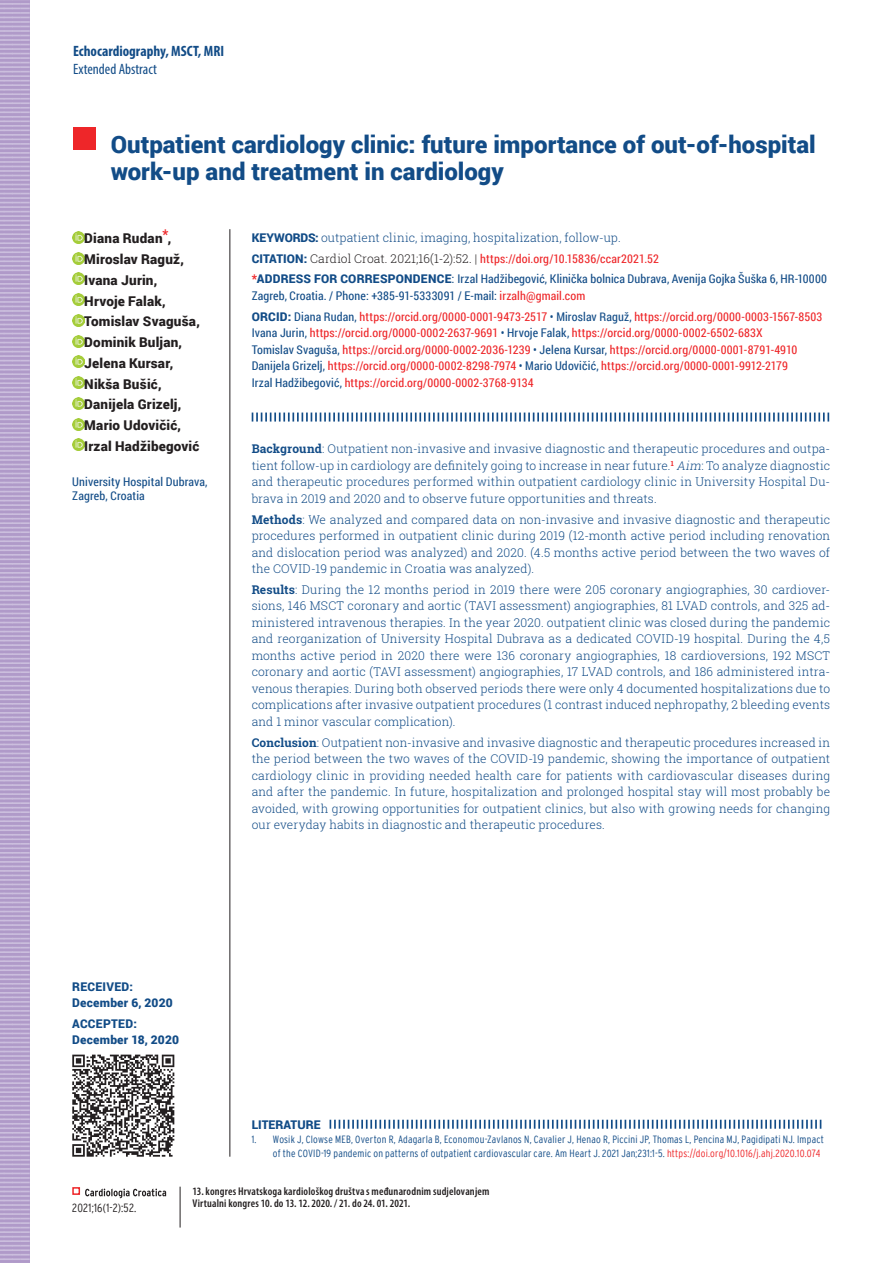
<style>
.page{position:relative;width:893px;height:1263px;background:#fff}
.page>*{position:absolute;margin:0;border:0;box-sizing:border-box;transform-origin:0 0}
.t1{font:900 24px/27px "Roboto";color:#124c87}
.t2{font:700 condensed 15px "Myriad Pro";color:#124c87}
.t3{font:condensed 15px "Myriad Pro";color:#124c87}
.t4{font:900 13.5px/20.7px "Roboto";letter-spacing:.015em;color:#231f20}
.t5{font:300 12px/16.5px "Roboto Slab";letter-spacing:.01em;color:#124c87;text-align:justify}
.t6{font:12px/16.5px "Roboto Condensed";letter-spacing:.015em;color:#ee2629}
.t7{font:12px/13.5px "Roboto Condensed";letter-spacing:.01em;color:#124c87}
.t8{font:900 12px/16.5px "Roboto";letter-spacing:.015em;color:#124c87;text-align:center}
.t9{font:300 condensed 12px "Interstate";letter-spacing:.015em;color:#231f20}
.t10{font:600 condensed 11.25px/12px "Myriad Pro";letter-spacing:.015em;color:#231f20}
.t11{font:300 condensed 10.5px/13.5px "Interstate";letter-spacing:.02em;color:#124c87}
.s1{font-family:"Roboto";font-weight:900}
.s2{font-family:"Roboto";font-weight:900;color:#124c87}
.s3{font-family:"Roboto Slab";font-weight:300;color:#231f20}
.s4{color:#ee2629}
.s5{font-family:"Roboto"}
.s6{color:#124c87}
.s7{font-weight:700}
.s8{font-style:italic}
</style>
<div class="page">
<svg style="left:85px;top:1188px;width:81px;height:10px"></svg>
<div style="left:72px;top:1187px;width:8px;height:8px;border:2px solid #ee2629"></div>
<hr style="left:180px;top:1187px;width:1px;height:40px;background:#231f20">
<svg style="left:0;top:0;width:30px;height:1263px;background:#baa7d0"></svg>
<div style="left:73px;top:128px;width:23px;height:22px;background:#ee2629"></div>
<svg style="left:72px;top:231px;width:12px;height:12px"></svg>
<svg style="left:72px;top:252px;width:12px;height:12px"></svg>
<svg style="left:72px;top:273px;width:12px;height:12px"></svg>
<svg style="left:72px;top:294px;width:12px;height:12px"></svg>
<svg style="left:72px;top:314px;width:12px;height:12px"></svg>
<svg style="left:72px;top:335px;width:12px;height:12px"></svg>
<svg style="left:72px;top:356px;width:12px;height:12px"></svg>
<svg style="left:72px;top:377px;width:12px;height:12px"></svg>
<svg style="left:72px;top:397px;width:12px;height:12px"></svg>
<svg style="left:72px;top:418px;width:12px;height:12px"></svg>
<svg style="left:72px;top:439px;width:12px;height:12px"></svg>
<hr style="left:230px;top:229px;width:1px;height:928px;background:#231f20">
<svg style="left:252px;top:413px;width:577px;height:9px"></svg>
<svg style="left:330px;top:1120px;width:491px;height:9px"></svg>
<svg style="left:72px;top:1054px;width:102px;height:103px"></svg>
<p class="t2" style="left:73px;top:42px;width:153px">Echocardiography, MSCT, MRI</p>
<p class="t3" style="left:73px;top:60px;width:85px">Extended Abstract</p>
<h1 class="t1" style="left:111px;top:130px;width:707px">Outpatient cardiology clinic: future importance of out-of-hospital work-up and treatment in cardiology</h1>
<p class="t4" style="left:84px;top:228px;width:117px">Diana Rudan<sup>*</sup>,<br>Miroslav Raguž,<br>Ivana Jurin,<br>Hrvoje Falak,<br>Tomislav Svaguša,<br>Dominik Buljan,<br>Jelena Kursar,<br>Nikša Bušić,<br>Danijela Grizelj,<br>Mario Udovičić,<br>Irzal Hadžibegović</p>
<p class="t7" style="left:72px;top:475px;width:137px">University Hospital Dubrava,<br>Zagreb, Croatia</p>
<p class="t5" style="left:252px;top:229px;width:371px"><span class="s1">KEYWORDS:</span> outpatient clinic, imaging, hospitalization, follow-up.</p>
<p class="t6" style="left:252px;top:250px;width:409px"><span class="s2">CITATION:</span> <span class="s3">Cardiol Croat. 2021;16(1-2):52. |</span> https://doi.org/10.15836/ccar2021.52</p>
<p class="t8" style="left:252px;top:270px;width:22px"><span class="s4">*</span>Address</p>
<p class="t8" style="left:314px;top:270px;width:9px">for</p>
<p class="t8" style="left:340px;top:270px;width:9px">corres</p>
<p class="t8" style="left:388px;top:270px;width:17px">pondence</p>
<p class="t7" style="left:252px;top:270px;width:577px;line-height:16.5px;text-indent:200px"><span class="s5">:</span> Irzal Hadžibegović, Klinička bolnica Dubrava, Avenija Gojka Šuška 6, HR-10000<br>Zagreb, Croatia. / Phone: +385-91-5333091 / E-mail: <span class="s4">irzalh@gmail.com</span></p>
<p class="t6" style="left:252px;top:308px;width:572px"><span class="s2">ORCID:</span> <span class="s6">Diana Rudan,</span> https://orcid.org/0000-0001-9473-2517 <span class="s6">• Miroslav Raguž,</span> https://orcid.org/0000-0003-1567-8503<br><span class="s6">Ivana Jurin,</span> https://orcid.org/0000-0002-2637-9691 <span class="s6">• Hrvoje Falak,</span> https://orcid.org/0000-0002-6502-683X<br><span class="s6">Tomislav Svaguša,</span> https://orcid.org/0000-0002-2036-1239 <span class="s6">• Jelena Kursar,</span> https://orcid.org/0000-0001-8791-4910<br><span class="s6">Danijela Grizelj,</span> https://orcid.org/0000-0002-8298-7974 <span class="s6">• Mario Udovičić,</span> https://orcid.org/0000-0001-9912-2179<br><span class="s6">Irzal Hadžibegović,</span> https://orcid.org/0000-0002-3768-9134</p>
<p class="t5" style="left:252px;top:440px;width:580px"><span class="s7">Background</span>: Outpatient non-invasive and invasive diagnostic and therapeutic procedures and outpa&shy;tient follow-up in cardiology are definitely going to increase in near future.<sup>1</sup> <span class="s8">Aim</span>: To analyze diagnostic and therapeutic procedures performed within outpatient cardiology clinic in University Hospital Du&shy;brava in 2019 and 2020 and to observe future opportunities and threats.</p>
<p class="t5" style="left:252px;top:511px;width:580px"><span class="s7">Methods</span>: We analyzed and compared data on non-invasive and invasive diagnostic and therapeutic procedures performed in outpatient clinic during 2019 (12-month active period including renovation and dislocation period was analyzed) and 2020. (4.5 months active period between the two waves of the COVID-19 pandemic in Croatia was analyzed).</p>
<p class="t5" style="left:252px;top:581px;width:580px"><span class="s7">Results</span>: During the 12 months period in 2019 there were 205 coronary angiographies, 30 cardiover&shy;sions, 146 MSCT coronary and aortic (TAVI assessment) angiographies, 81 LVAD controls, and 325 ad&shy;ministered intravenous therapies. In the year 2020. outpatient clinic was closed during the pandemic and reorganization of University Hospital Dubrava as a dedicated COVID-19 hospital. During the 4,5 months active period in 2020 there were 136 coronary angiographies, 18 cardioversions, 192 MSCT coronary and aortic (TAVI assessment) angiographies, 17 LVAD controls, and 186 administered intra&shy;venous therapies. During both observed periods there were only 4 documented hospitalizations due to complications after invasive outpatient procedures (1 contrast induced nephropathy, 2 bleeding events and 1 minor vascular complication).</p>
<p class="t5" style="left:252px;top:734px;width:580px"><span class="s7">Conclusion</span>: Outpatient non-invasive and invasive diagnostic and therapeutic procedures increased in the period between the two waves of the COVID-19 pandemic, showing the importance of outpatient cardiology clinic in providing needed health care for patients with cardiovascular diseases during and after the pandemic. In future, hospitalization and prolonged hospital stay will most probably be avoided, with growing opportunities for outpatient clinics, but also with growing needs for changing our everyday habits in diagnostic and therapeutic procedures.</p>
<p class="t8" style="left:72px;top:978px;width:16px">Recei</p>
<p class="t8" style="left:72px;top:978px;width:102px">ved:<br>December 6, 2020</p>
<p class="t8" style="left:72px;top:1015px;width:17px">Acce</p>
<p class="t8" style="left:103px;top:1015px;width:17px">pted</p>
<p class="t8" style="left:72px;top:1015px;width:108px;text-align:left;text-indent:61px">:<br>December 18, 2020</p>
<p class="t8" style="left:252px;top:1116px;width:70px">LITERATURE</p>
<p class="t11" style="left:273px;top:1132px;width:553px;text-indent:-21px">1. Wosik J, Clowse MEB, Overton R, Adagarla B, Economou-Zavlanos N, Cavalier J, Henao R, Piccini JP, Thomas L, Pencina MJ, Pagidipati NJ. Impact of the COVID-19 pandemic on patterns of outpatient cardiovascular care. Am Heart J. 2021 Jan;231:1-5. <span class="s4">https://doi.org/10.1016/j.ahj.2020.10.074</span></p>
<p class="t9" style="left:72px;top:1201px;width:66px">2021;16(1-2):52.</p>
<p class="t10" style="left:193px;top:1185px;width:298px">13. kongres Hrvatskoga kardiološkog društva s međunarodnim sudjelovanjem<br>Virtualni kongres 10. do 13. 12. 2020. / 21. do 24. 01. 2021.</p>
</div>
